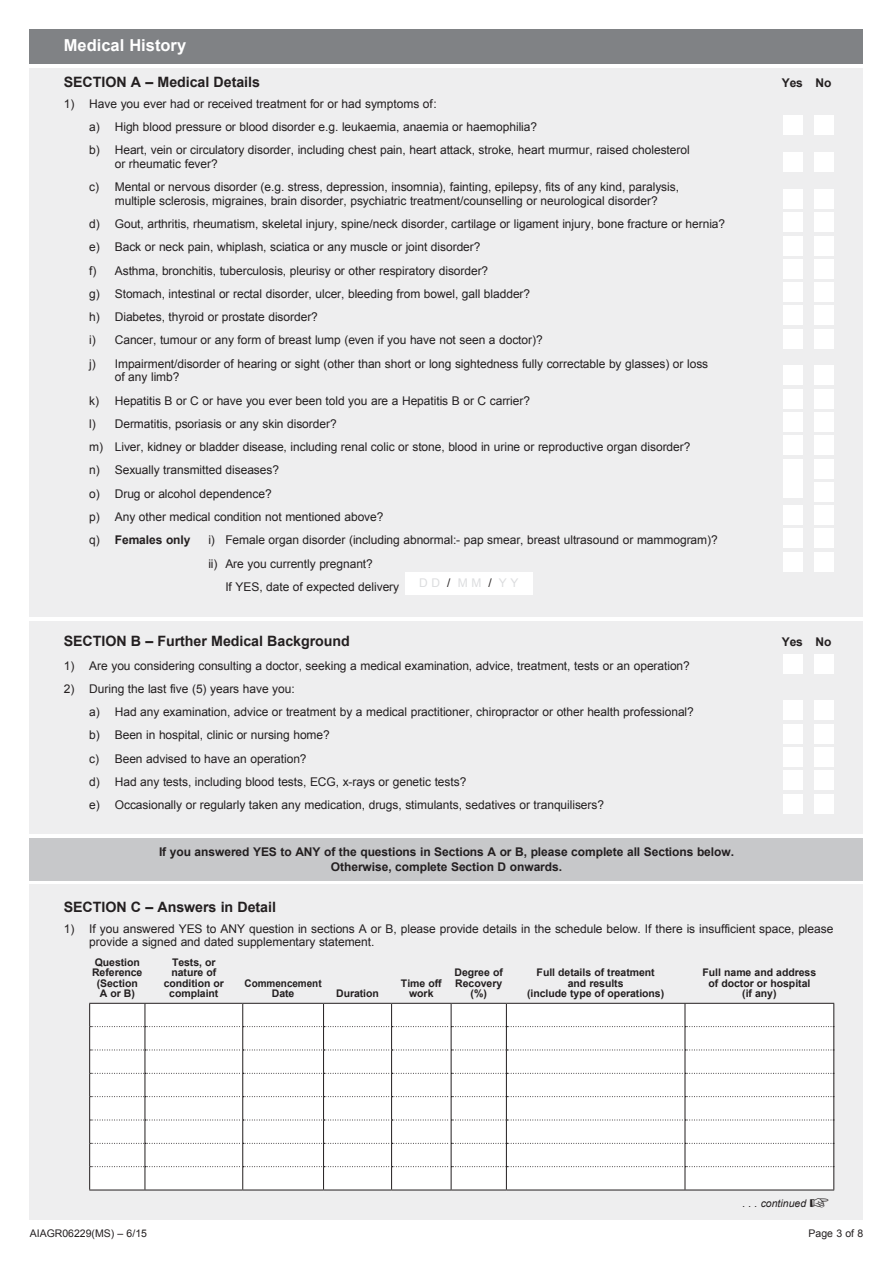
<style>
.page{position:relative;width:893px;height:1263px;background:#fff}
.page>*{position:absolute;margin:0;border:0;box-sizing:border-box;transform-origin:0 0}
.t1{font:700 16.5px "Arial";color:#fff}
.t2{font:700 14.25px "Arial";letter-spacing:-.005em;color:#231f20}
.t3{font:12px/23.2px "Arial";letter-spacing:-.005em;color:#231f20}
.t4{font:700 12px/15.6px "Arial";letter-spacing:-.005em;color:#231f20;text-align:center}
.t5{font:12px "Arial";color:#dcdddf}
.t6{font:700 10.5px/10.5px "Arial";letter-spacing:-.005em;color:#231f20;text-align:center}
.t7{font:10.5px "Arial";color:#231f20}
.t8{font:700 10.5px/10.5px "Arial";letter-spacing:-.005em;color:#231f20;text-align:center;scale:.95 1}
.t9{font:italic 10.5px "Arial";color:#231f20}
.s1{font-weight:700}
.s2{color:#231f20}
</style>
<div class="page">
<div style="left:30px;top:68px;width:833px;height:549px;background:#eeeeef"></div>
<div style="left:30px;top:621px;width:833px;height:212px;background:#eeeeef"></div>
<div style="left:30px;top:884px;width:833px;height:336px;background:#eeeeef"></div>
<div style="left:30px;top:30px;width:833px;height:34px;background:#808285"></div>
<div style="left:783px;top:116px;width:19px;height:19px;background:#fff"></div>
<div style="left:814px;top:116px;width:19px;height:19px;background:#fff"></div>
<div style="left:783px;top:153px;width:19px;height:19px;background:#fff"></div>
<div style="left:814px;top:153px;width:19px;height:19px;background:#fff"></div>
<div style="left:783px;top:189px;width:19px;height:20px;background:#fff"></div>
<div style="left:814px;top:189px;width:19px;height:20px;background:#fff"></div>
<div style="left:783px;top:213px;width:19px;height:19px;background:#fff"></div>
<div style="left:814px;top:213px;width:19px;height:19px;background:#fff"></div>
<div style="left:783px;top:236px;width:19px;height:19px;background:#fff"></div>
<div style="left:814px;top:236px;width:19px;height:19px;background:#fff"></div>
<div style="left:783px;top:259px;width:19px;height:19px;background:#fff"></div>
<div style="left:814px;top:259px;width:19px;height:19px;background:#fff"></div>
<div style="left:783px;top:282px;width:19px;height:20px;background:#fff"></div>
<div style="left:814px;top:282px;width:19px;height:20px;background:#fff"></div>
<div style="left:783px;top:306px;width:19px;height:19px;background:#fff"></div>
<div style="left:814px;top:306px;width:19px;height:19px;background:#fff"></div>
<div style="left:783px;top:329px;width:19px;height:19px;background:#fff"></div>
<div style="left:814px;top:329px;width:19px;height:19px;background:#fff"></div>
<div style="left:783px;top:366px;width:19px;height:19px;background:#fff"></div>
<div style="left:814px;top:366px;width:19px;height:19px;background:#fff"></div>
<div style="left:783px;top:389px;width:19px;height:19px;background:#fff"></div>
<div style="left:814px;top:389px;width:19px;height:19px;background:#fff"></div>
<div style="left:783px;top:412px;width:19px;height:20px;background:#fff"></div>
<div style="left:814px;top:412px;width:19px;height:20px;background:#fff"></div>
<div style="left:783px;top:436px;width:19px;height:19px;background:#fff"></div>
<div style="left:814px;top:436px;width:19px;height:19px;background:#fff"></div>
<div style="left:783px;top:459px;width:19px;height:19px;background:#fff"></div>
<div style="left:814px;top:459px;width:19px;height:19px;background:#fff"></div>
<div style="left:783px;top:478px;width:19px;height:20px;background:#fff"></div>
<div style="left:814px;top:482px;width:19px;height:19px;background:#fff"></div>
<div style="left:783px;top:506px;width:19px;height:19px;background:#fff"></div>
<div style="left:814px;top:506px;width:19px;height:19px;background:#fff"></div>
<div style="left:783px;top:529px;width:19px;height:19px;background:#fff"></div>
<div style="left:814px;top:529px;width:19px;height:19px;background:#fff"></div>
<div style="left:783px;top:552px;width:19px;height:19px;background:#fff"></div>
<div style="left:814px;top:552px;width:19px;height:19px;background:#fff"></div>
<div style="left:405px;top:572px;width:128px;height:22px;background:#fff"></div>
<div style="left:783px;top:654px;width:19px;height:19px;background:#fff"></div>
<div style="left:814px;top:654px;width:19px;height:19px;background:#fff"></div>
<div style="left:783px;top:701px;width:19px;height:19px;background:#fff"></div>
<div style="left:814px;top:701px;width:19px;height:19px;background:#fff"></div>
<div style="left:783px;top:724px;width:19px;height:19px;background:#fff"></div>
<div style="left:814px;top:724px;width:19px;height:19px;background:#fff"></div>
<div style="left:783px;top:747px;width:19px;height:19px;background:#fff"></div>
<div style="left:814px;top:747px;width:19px;height:19px;background:#fff"></div>
<div style="left:783px;top:771px;width:19px;height:19px;background:#fff"></div>
<div style="left:814px;top:771px;width:19px;height:19px;background:#fff"></div>
<div style="left:783px;top:794px;width:19px;height:19px;background:#fff"></div>
<div style="left:814px;top:794px;width:19px;height:19px;background:#fff"></div>
<hr style="left:89px;top:1003px;width:56px;height:1px;background:#231f20">
<hr style="left:145px;top:1003px;width:98px;height:1px;background:#231f20">
<hr style="left:243px;top:1003px;width:81px;height:1px;background:#231f20">
<hr style="left:324px;top:1003px;width:68px;height:1px;background:#231f20">
<hr style="left:392px;top:1003px;width:59px;height:1px;background:#231f20">
<hr style="left:451px;top:1003px;width:55px;height:1px;background:#231f20">
<hr style="left:506px;top:1003px;width:179px;height:1px;background:#231f20">
<hr style="left:685px;top:1003px;width:149px;height:1px;background:#231f20">
<hr style="left:89px;top:1189px;width:56px;height:1px;background:#231f20">
<hr style="left:145px;top:1189px;width:98px;height:1px;background:#231f20">
<hr style="left:243px;top:1189px;width:81px;height:1px;background:#231f20">
<hr style="left:324px;top:1189px;width:68px;height:1px;background:#231f20">
<hr style="left:392px;top:1189px;width:59px;height:1px;background:#231f20">
<hr style="left:451px;top:1189px;width:55px;height:1px;background:#231f20">
<hr style="left:506px;top:1189px;width:179px;height:1px;background:#231f20">
<hr style="left:685px;top:1189px;width:149px;height:1px;background:#231f20">
<svg style="left:89px;top:1004px;width:745px;height:185px;background:#f9f9f9"></svg>
<div style="left:30px;top:838px;width:833px;height:42px;background:#c7c8ca"></div>
<h1 class="t1" style="left:64px;top:35px;width:124px">Medical History</h1>
<p class="t2" style="left:64px;top:73px;width:198px">SECTION A – Medical Details</p>
<p class="t4" style="left:782px;top:75px;width:51px">Yes No</p>
<p class="t3" style="left:89px;top:92px;width:602px;text-indent:-26px">1) Have you ever had or received treatment for or had symptoms of:<br>a) High blood pressure or blood disorder e.g. leukaemia, anaemia or haemophilia?<br>b) Heart, vein or circulatory disorder, including chest pain, heart attack, stroke, heart murmur, raised cholesterol</p>
<p class="t3" style="left:89px;top:152px;width:591px;text-indent:26px">or rheumatic fever?<br>c) Mental or nervous disorder (e.g. stress, depression, insomnia), fainting, epilepsy, fits of any kind, paralysis,</p>
<p class="t3" style="left:89px;top:189px;width:637px;text-indent:26px">multiple sclerosis, migraines, brain disorder, psychiatric treatment/counselling or neurological disorder?<br>d) Gout, arthritis, rheumatism, skeletal injury, spine/neck disorder, cartilage or ligament injury, bone fracture or hernia? e) Back or neck pain, whiplash, sciatica or any muscle or joint disorder?<br>f) Asthma, bronchitis, tuberculosis, pleurisy or other respiratory disorder?<br>g) Stomach, intestinal or rectal disorder, ulcer, bleeding from bowel, gall bladder?<br>h) Diabetes, thyroid or prostate disorder?<br>i) Cancer, tumour or any form of breast lump (even if you have not seen a doctor)?<br>j) Impairment/disorder of hearing or sight (other than short or long sightedness fully correctable by glasses) or loss</p>
<p class="t3" style="left:89px;top:365px;width:603px;text-indent:26px">of any limb?<br>k) Hepatitis B or C or have you ever been told you are a Hepatitis B or C carrier?<br>l) Dermatitis, psoriasis or any skin disorder?<br>m) Liver, kidney or bladder disease, including renal colic or stone, blood in urine or reproductive organ disorder? n) Sexually transmitted diseases?<br>o) Drug or alcohol dependence?<br>p) Any other medical condition not mentioned above?<br>q) <span class="s1">Females only</span></p>
<p class="t3" style="left:208px;top:528px;width:511px">i) Female organ disorder (including abnormal:- pap smear, breast ultrasound or mammogram)?</p>
<p class="t3" style="left:208px;top:552px;width:166px">ii) Are you currently pregnant?</p>
<p class="t3" style="left:225px;top:575px;width:175px">If YES, date of expected delivery</p>
<p class="t5" style="left:419px;top:575px;width:101px">D D <span class="s2">/</span> M M <span class="s2">/</span> Y Y</p>
<p class="t2" style="left:64px;top:632px;width:287px">SECTION B – Further Medical Background</p>
<p class="t4" style="left:782px;top:635px;width:51px">Yes No</p>
<p class="t3" style="left:64px;top:654px;width:628px">1) Are you considering consulting a doctor, seeking a medical examination, advice, treatment, tests or an operation?</p>
<p class="t3" style="left:89px;top:677px;width:606px;text-indent:-26px">2) During the last five (5) years have you:<br>a) Had any examination, advice or treatment by a medical practitioner, chiropractor or other health professional? b) Been in hospital, clinic or nursing home?<br>c) Been advised to have an operation?<br>d) Had any tests, including blood tests, ECG, x-rays or genetic tests?<br>e) Occasionally or regularly taken any medication, drugs, stimulants, sedatives or tranquilisers?</p>
<p class="t4" style="left:159px;top:844px;width:577px">If you answered YES to ANY of the questions in Sections A or B, please complete all Sections below.<br>Otherwise, complete Section D onwards.</p>
<p class="t2" style="left:64px;top:897px;width:214px">SECTION C – Answers in Detail</p>
<p class="t3" style="left:89px;top:922px;width:746px;line-height:13.5px;text-indent:-26px">1) If you answered YES to ANY question in sections A or B, please provide details in the schedule below. If there is insufficient space, please provide a signed and dated supplementary statement.</p>
<p class="t6" style="left:92px;top:957px;width:52px">Question<br>Reference (Section<br>A or B)</p>
<p class="t6" style="left:164px;top:957px;width:62px">Tests, or nature of condition or complaint</p>
<p class="t8" style="left:245px;top:978px;width:83px">Commencement<br>Date</p>
<p class="t6" style="left:336px;top:989px;width:44px">Duration</p>
<p class="t6" style="left:401px;top:978px;width:42px">Time off work</p>
<p class="t6" style="left:455px;top:968px;width:50px">Degree of<br>Recovery (%)</p>
<p class="t6" style="left:527px;top:968px;width:139px">Full details of treatment and results<br>(include type of operations)</p>
<p class="t6" style="left:703px;top:968px;width:115px">Full name and address of doctor or hospital (if any)</p>
<p class="t9" style="left:742px;top:1196px;width:65px">. . . continued</p>
<p class="t7" style="left:30px;top:1227px;width:119px">AIAGR06229(MS) – 6/15</p>
<p class="t7" style="left:809px;top:1227px;width:56px">Page 3 of 8</p>
</div>
